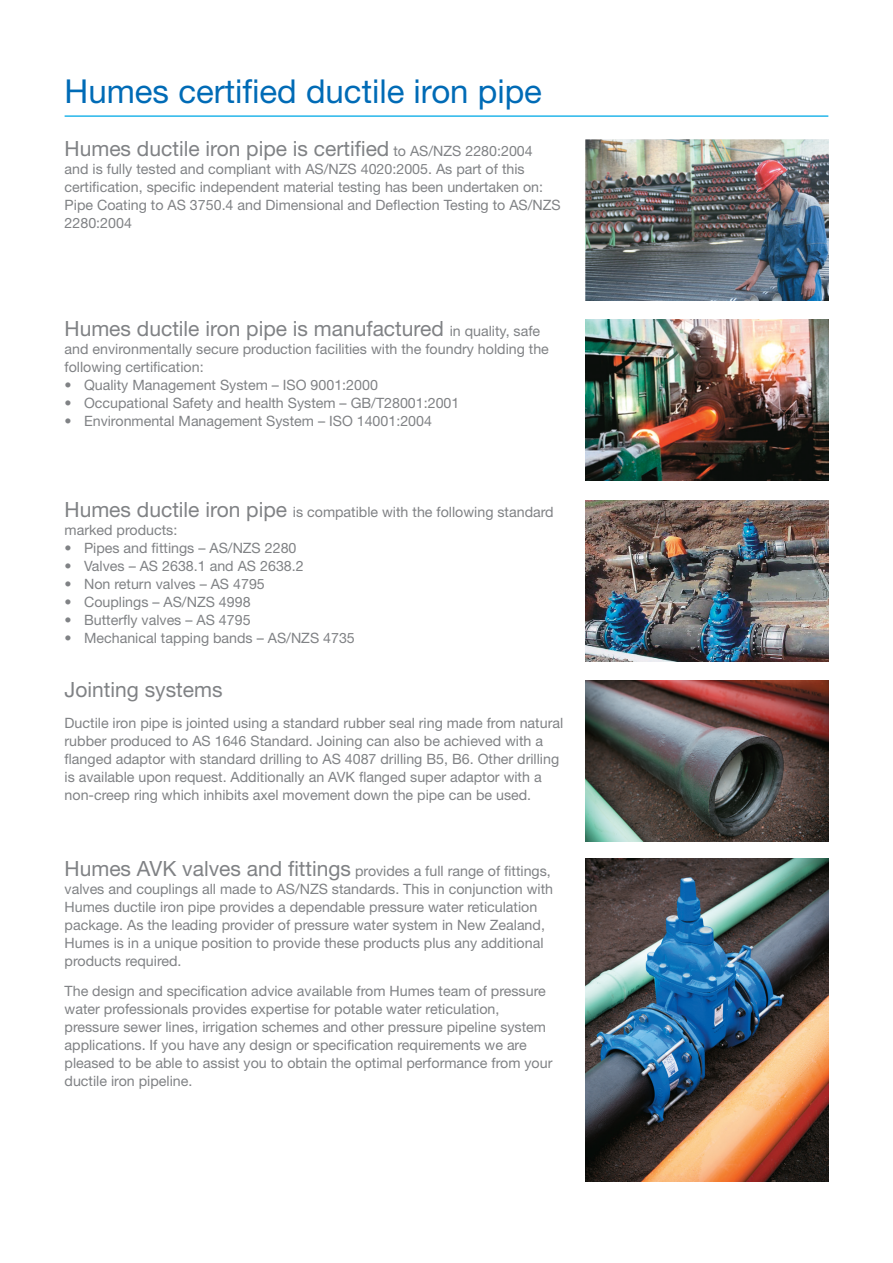
<style>
.page{position:relative;width:893px;height:1263px;background:#fff}
.page>*{position:absolute;margin:0;border:0;box-sizing:border-box;transform-origin:0 0}
.t1{font:33px "Helvetica Neue";color:#006bb6}
.t2{font:21px "Helvetica Neue";color:#808285}
.t3{font:14.25px/18px "Helvetica Neue";color:#808285}
.s1{font-size:14.25px}
.s2{font-size:21px}
</style>
<div class="page">
<hr style="left:65px;top:115px;width:763px;height:2px;background:#26b6ea">
<img style="left:586px;top:320px;width:242px;height:161px">
<img style="left:586px;top:500px;width:242px;height:161px">
<img style="left:586px;top:680px;width:242px;height:161px">
<img style="left:586px;top:139px;width:242px;height:161px">
<img style="left:586px;top:859px;width:242px;height:322px">
<h1 class="t1" style="left:65px;top:71px;width:479px">Humes certified ductile iron pipe</h1>
<h2 class="t2" style="left:65px;top:136px;width:470px">Humes ductile iron pipe is certified <span class="s1">to AS/NZS 2280:2004</span></h2>
<p class="t3" style="left:65px;top:160px;width:498px">and is fully tested and compliant with AS/NZS 4020:2005. As part of this certification, specific independent material testing has been undertaken on:<br>Pipe Coating to AS 3750.4 and Dimensional and Deflection Testing to AS/NZS 2280:2004</p>
<h2 class="t2" style="left:65px;top:316px;width:477px">Humes ductile iron pipe is manufactured <span class="s1">in quality, safe</span></h2>
<p class="t3" style="left:65px;top:340px;width:486px">and environmentally secure production facilities with the foundry holding the following certification:</p>
<p class="t3" style="left:65px;top:376px;width:315px">• Quality Management System – ISO 9001:2000</p>
<p class="t3" style="left:65px;top:394px;width:396px">• Occupational Safety and health System – GB/T28001:2001</p>
<p class="t3" style="left:65px;top:412px;width:369px">• Environmental Management System – ISO 14001:2004</p>
<p class="t3" style="left:65px;top:502px;width:491px"><span class="s2">Humes ductile iron pipe</span> is compatible with the following standard marked products:</p>
<p class="t3" style="left:65px;top:538px;width:233px">• Pipes and fittings – AS/NZS 2280</p>
<p class="t3" style="left:65px;top:556px;width:241px">• Valves – AS 2638.1 and AS 2638.2</p>
<p class="t3" style="left:65px;top:574px;width:202px">• Non return valves – AS 4795</p>
<p class="t3" style="left:65px;top:592px;width:188px">• Couplings – AS/NZS 4998</p>
<p class="t3" style="left:65px;top:610px;width:188px">• Butterfly valves – AS 4795</p>
<p class="t3" style="left:65px;top:628px;width:292px">• Mechanical tapping bands – AS/NZS 4735</p>
<h2 class="t2" style="left:65px;top:677px;width:159px">Jointing systems</h2>
<p class="t3" style="left:65px;top:713px;width:500px">Ductile iron pipe is jointed using a standard rubber seal ring made from natural rubber produced to AS 1646 Standard. Joining can also be achieved with a flanged adaptor with standard drilling to AS 4087 drilling B5, B6. Other drilling is available upon request. Additionally an AVK flanged super adaptor with a non-creep ring which inhibits axel movement down the pipe can be used.</p>
<p class="t3" style="left:65px;top:861px;width:490px"><span class="s2">Humes AVK valves and fittings</span> provides a full range of fittings, valves and couplings all made to AS/NZS standards. This in conjunction with Humes ductile iron pipe provides a dependable pressure water reticulation package. As the leading provider of pressure water system in New Zealand, Humes is in a unique position to provide these products plus any additional products required.</p>
<p class="t3" style="left:65px;top:982px;width:489px">The design and specification advice available from Humes team of pressure water professionals provides expertise for potable water reticulation, pressure sewer lines, irrigation schemes and other pressure pipeline system applications. If you have any design or specification requirements we are pleased to be able to assist you to obtain the optimal performance from your ductile iron pipeline.</p>
</div>
